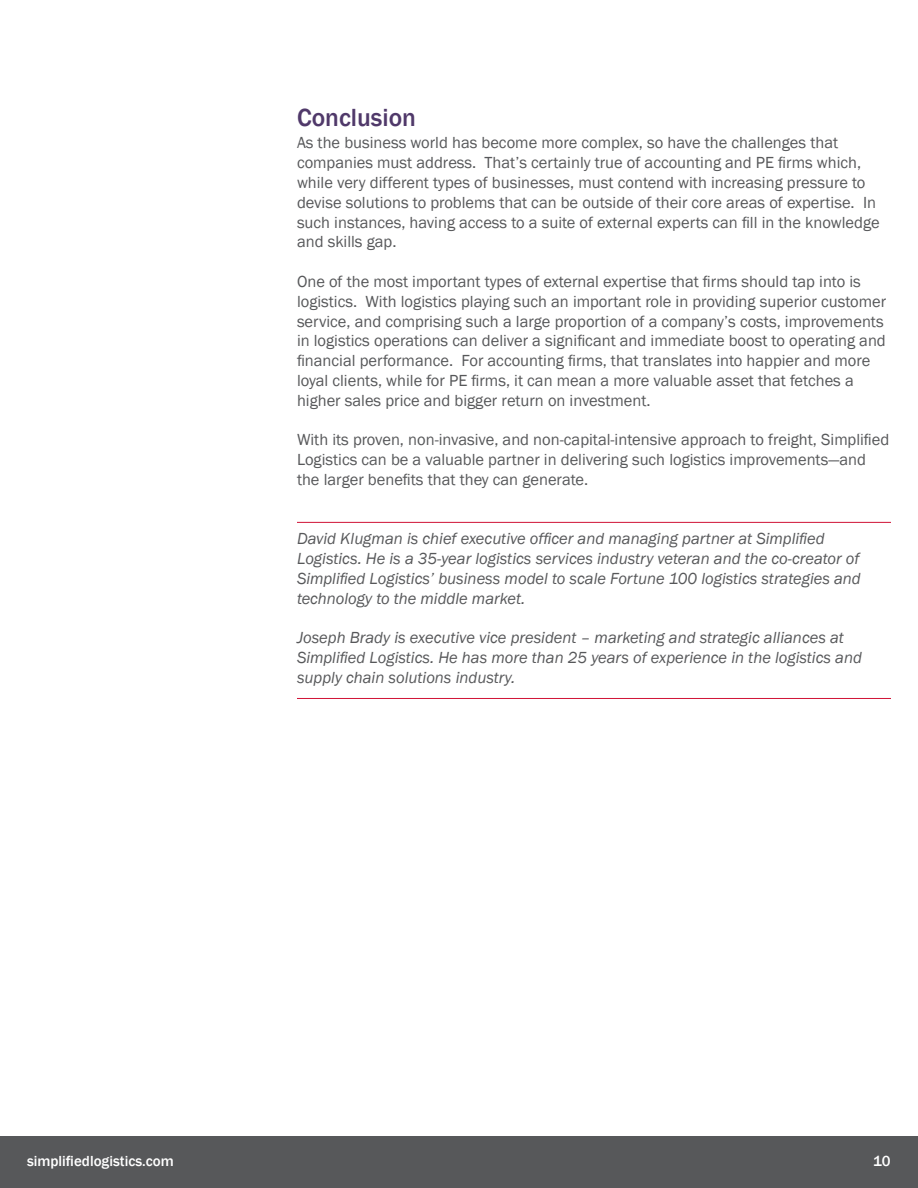
<style>
.page{position:relative;width:918px;height:1188px;background:#fff}
.page>*{position:absolute;margin:0;border:0;box-sizing:border-box;transform-origin:0 0}
.t1{font:500 25.5px "Franklin Gothic";color:#50396a}
.t2{font:16.5px/19.8px "Franklin Gothic";color:#57585a}
.t3{font:italic 16.5px/19.8px "Franklin Gothic";color:#57585a}
.t4{font:500 15px "Franklin Gothic";color:#fff}
</style>
<div class="page">
<div style="left:0;top:1136px;width:918px;height:52px;background:#57585a"></div>
<hr style="left:297px;top:522px;width:594px;height:1px;background:#d01236">
<hr style="left:297px;top:698px;width:594px;height:1px;background:#d01236">
<p class="t1" style="left:297px;top:102px;width:121px">Conclusion</p>
<p class="t2" style="left:297px;top:133px;width:584px">As the business world has become more complex, so have the challenges that companies must address. That’s certainly true of accounting and PE firms which, while very different types of businesses, must contend with increasing pressure to devise solutions to problems that can be outside of their core areas of expertise. In such instances, having access to a suite of external experts can fill in the knowledge and skills gap.</p>
<p class="t2" style="left:297px;top:272px;width:591px">One of the most important types of external expertise that firms should tap into is logistics. With logistics playing such an important role in providing superior customer service, and comprising such a large proportion of a company’s costs, improvements in logistics operations can deliver a significant and immediate boost to operating and financial performance. For accounting firms, that translates into happier and more loyal clients, while for PE firms, it can mean a more valuable asset that fetches a higher sales price and bigger return on investment.</p>
<p class="t2" style="left:297px;top:430px;width:594px">With its proven, non-invasive, and non-capital-intensive approach to freight, Simplified<br>Logistics can be a valuable partner in delivering such logistics improvements—and the larger benefits that they can generate.</p>
<p class="t3" style="left:297px;top:529px;width:565px">David Klugman is chief executive officer and managing partner at Simplified Logistics. He is a 35-year logistics services industry veteran and the co-creator of Simplified Logistics’ business model to scale Fortune 100 logistics strategies and technology to the middle market.</p>
<p class="t3" style="left:297px;top:628px;width:567px">Joseph Brady is executive vice president – marketing and strategic alliances at<br>Simplified Logistics. He has more than 25 years of experience in the logistics and supply chain solutions industry.</p>
<p class="t4" style="left:27px;top:1151px;width:148px">simplifiedlogistics.com</p>
<p class="t4" style="left:873px;top:1151px;width:19px">10</p>
</div>
